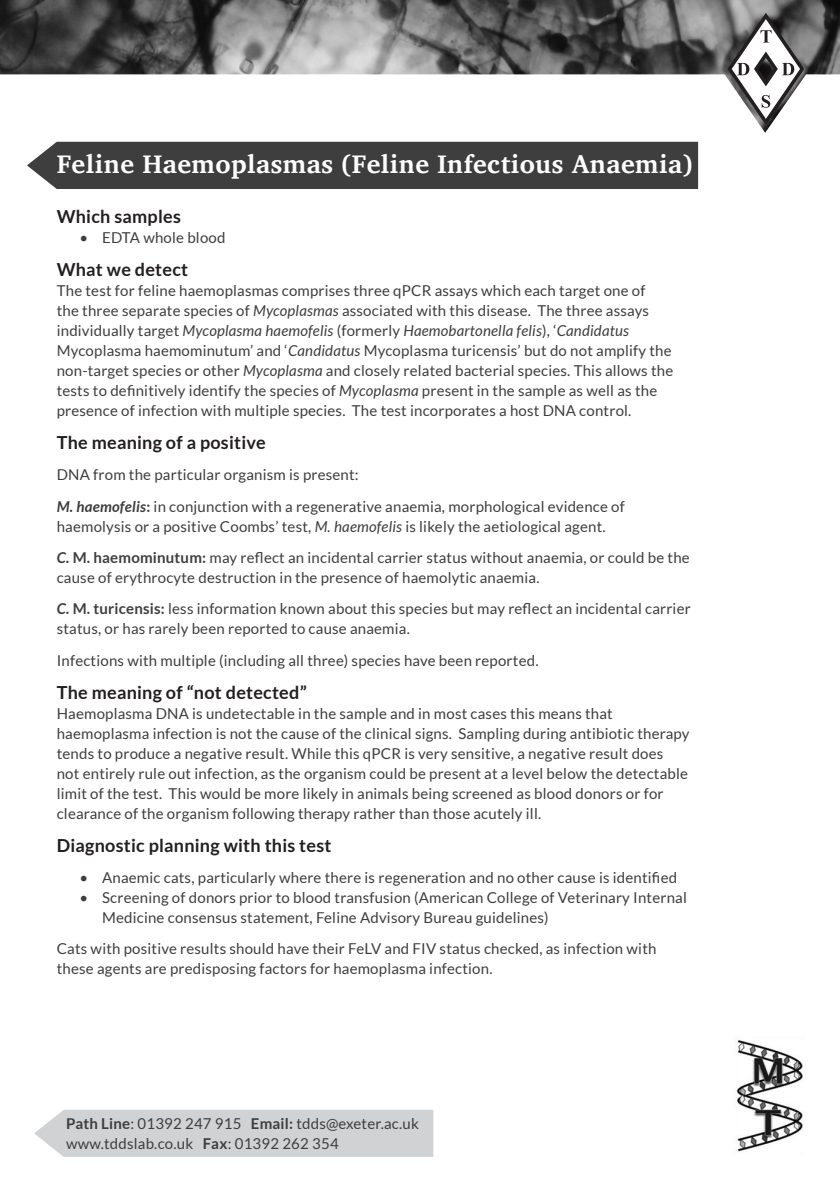
<style>
.page{position:relative;width:840px;height:1191px;background:#fff}
.page>*{position:absolute;margin:0;border:0;box-sizing:border-box;transform-origin:0 0}
.Heading{font:700 26px "Charis SIL";letter-spacing:.015em;color:#fff}
.Body_Main{font:700 18px "Lato";letter-spacing:.015em;color:#231f20}
.Test_Heading{font:700 18px "Lato";letter-spacing:.015em;color:#231f20}
.Body_Main-2{font:15px/20px "Lato";letter-spacing:.015em;color:#3e3e3f}
.s1{font-style:italic}
.s2{font-weight:700;font-style:italic}
.s3{font-weight:700}
</style>
<div class="page">
<div style="left:27px;top:142px;width:670px;height:47px;background:#3e3e3f"></div>
<img style="left:0;top:0;width:839px;height:133px">
<svg style="left:727px;top:13px;width:76px;height:111px"></svg>
<div style="left:34px;top:1109px;width:399px;height:48px;background:#d1d2d4"></div>
<img style="left:736px;top:1040px;width:67px;height:112px">
<p class="Heading" style="left:57px;top:149px;width:637px">Feline Haemoplasmas (Feline Infectious Anaemia)</p>
<p class="Test_Heading" style="left:57px;top:206px;width:125px">Which samples</p>
<p class="Body_Main-2" style="left:79px;top:227px;width:147px">• EDTA whole blood</p>
<p class="Test_Heading" style="left:57px;top:259px;width:133px">What we detect</p>
<p class="Body_Main-2" style="left:57px;top:280px;width:617px">The test for feline haemoplasmas comprises three qPCR assays which each target one of<br>the three separate species of <span class="s1">Mycoplasmas</span> associated with this disease. The three assays individually target <span class="s1">Mycoplasma haemofelis</span> (formerly <span class="s1">Haemobartonella felis</span>), ‘<span class="s1">Candidatus </span>Mycoplasma haemominutum’ and ‘<span class="s1">Candidatus</span> Mycoplasma turicensis’ but do not amplify the non-target species or other <span class="s1">Mycoplasma</span> and closely related bacterial species. This allows the tests to definitively identify the species of <span class="s1">Mycoplasma</span> present in the sample as well as the presence of infection with multiple species. The test incorporates a host DNA control.</p>
<p class="Body_Main" style="left:57px;top:432px;width:210px">The meaning of a positive</p>
<p class="Body_Main-2" style="left:57px;top:464px;width:303px">DNA from the particular organism is present:</p>
<p class="Body_Main-2" style="left:57px;top:496px;width:569px"><span class="s2">M. haemofelis</span><span class="s3">:</span> in conjunction with a regenerative anaemia, morphological evidence of haemolysis or a positive Coombs’ test, <span class="s1">M. haemofelis</span> is likely the aetiological agent.</p>
<p class="Body_Main-2" style="left:57px;top:547px;width:634px"><span class="s2">C.</span> <span class="s3">M. haemominutum:</span> may reflect an incidental carrier status without anaemia, or could be the cause of erythrocyte destruction in the presence of haemolytic anaemia.</p>
<p class="Body_Main-2" style="left:57px;top:598px;width:635px"><span class="s2">C.</span> <span class="s3">M. turicensis:</span> less information known about this species but may reflect an incidental carrier status, or has rarely been reported to cause anaemia.</p>
<p class="Body_Main-2" style="left:57px;top:650px;width:483px">Infections with multiple (including all three) species have been reported.</p>
<p class="Test_Heading" style="left:57px;top:681px;width:251px">The meaning of “not detected”</p>
<p class="Body_Main-2" style="left:57px;top:703px;width:634px">Haemoplasma DNA is undetectable in the sample and in most cases this means that haemoplasma infection is not the cause of the clinical signs. Sampling during antibiotic therapy tends to produce a negative result. While this qPCR is very sensitive, a negative result does not entirely rule out infection, as the organism could be present at a level below the detectable limit of the test. This would be more likely in animals being screened as blood donors or for clearance of the organism following therapy rather than those acutely ill.</p>
<p class="Body_Main" style="left:57px;top:834px;width:276px">Diagnostic planning with this test</p>
<p class="Body_Main-2" style="left:79px;top:867px;width:599px">• Anaemic cats, particularly where there is regeneration and no other cause is identified</p>
<p class="Body_Main-2" style="left:102px;top:887px;width:586px;text-indent:-23px">• Screening of donors prior to blood transfusion (American College of Veterinary Internal<br>Medicine consensus statement, Feline Advisory Bureau guidelines)</p>
<p class="Body_Main-2" style="left:57px;top:938px;width:601px">Cats with positive results should have their FeLV and FIV status checked, as infection with these agents are predisposing factors for haemoplasma infection.</p>
<p class="Body_Main-2" style="left:66px;top:1113px;width:354px"><span class="s3">Path Line</span>: 01392 247 915 <span class="s3">Email:</span> tdds@exeter.ac.uk www.tddslab.co.uk <span class="s3">Fax</span>: 01392 262 354</p>
</div>
